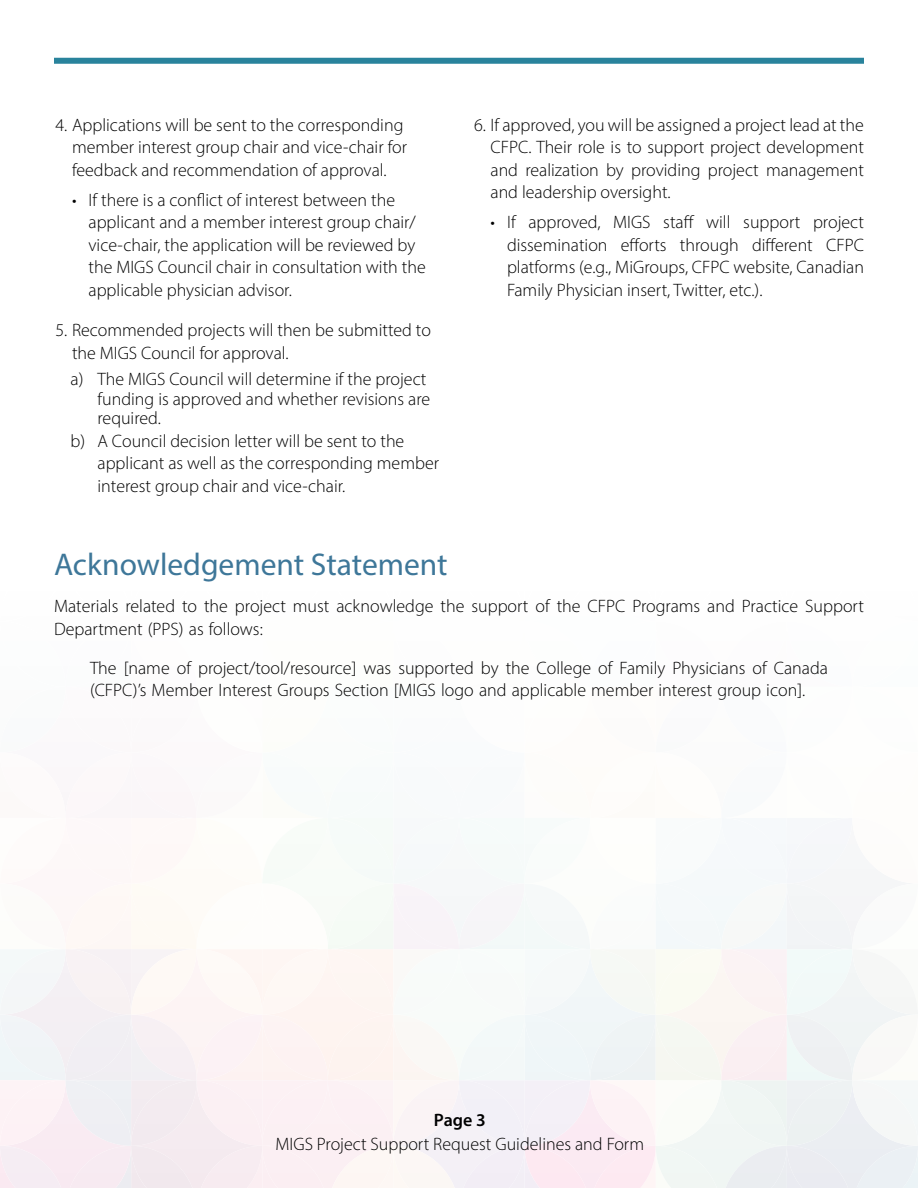
<style>
.page{position:relative;width:918px;height:1188px;background:#fff}
.page>*{position:absolute;margin:0;border:0;box-sizing:border-box;transform-origin:0 0}
.Subhead{font:31.5px "Myriad Pro";color:#3e7799}
.Body{font:300 18px/22.5px "Myriad Pro";color:#000}
.t1{font:600 18px "Myriad Pro";color:#000}
</style>
<div class="page">
<svg style="left:0;top:869px;width:918px;height:319px"></svg>
<div style="left:54px;top:58px;width:810px;height:6px;background:#29839c"></div>
<p class="Body" style="left:72px;top:113px;width:337px;text-indent:-16px">4. Applications will be sent to the corresponding member interest group chair and vice-chair for feedback and recommendation of approval.</p>
<p class="Body" style="left:88px;top:188px;width:339px;text-indent:-16px">• If there is a conflict of interest between the applicant and a member interest group chair/ vice-chair, the application will be reviewed by the MIGS Council chair in consultation with the applicable physician advisor.</p>
<p class="Body" style="left:72px;top:319px;width:360px;text-indent:-16px">5. Recommended projects will then be submitted to the MIGS Council for approval.</p>
<p class="Body" style="left:98px;top:370px;width:334px;line-height:19.4px;text-indent:-27px">a) The MIGS Council will determine if the project funding is approved and whether revisions are required.</p>
<p class="Body" style="left:98px;top:429px;width:343px;text-indent:-27px">b) A Council decision letter will be sent to the applicant as well as the corresponding member interest group chair and vice-chair.</p>
<p class="Body" style="left:490px;top:113px;width:375px;text-align:justify;text-indent:-16px">6. If approved, you will be assigned a project lead at the CFPC. Their role is to support project development and realization by providing project management and leadership oversight.</p>
<p class="Body" style="left:507px;top:211px;width:359px;text-align:justify;text-indent:-16px">• If approved, MIGS staff will support project dissemination efforts through different CFPC platforms (e.g., MiGroups, CFPC website, Canadian Family Physician insert, Twitter, etc.).</p>
<p class="Subhead" style="left:54px;top:545px;width:395px">Acknowledgement Statement</p>
<p class="Body" style="left:54px;top:595px;width:811px">Materials related to the project must acknowledge the support of the CFPC Programs and Practice Support<br>Department (PPS) as follows:</p>
<p class="Body" style="left:90px;top:656px;width:739px">The [name of project/tool/resource] was supported by the College of Family Physicians of Canada (CFPC)’s Member Interest Groups Section [MIGS logo and applicable member interest group icon].</p>
<p class="t1" style="left:434px;top:1110px;width:53px">Page 3</p>
<p class="Body" style="left:276px;top:1132px;width:370px">MIGS Project Support Request Guidelines and Form</p>
</div>
